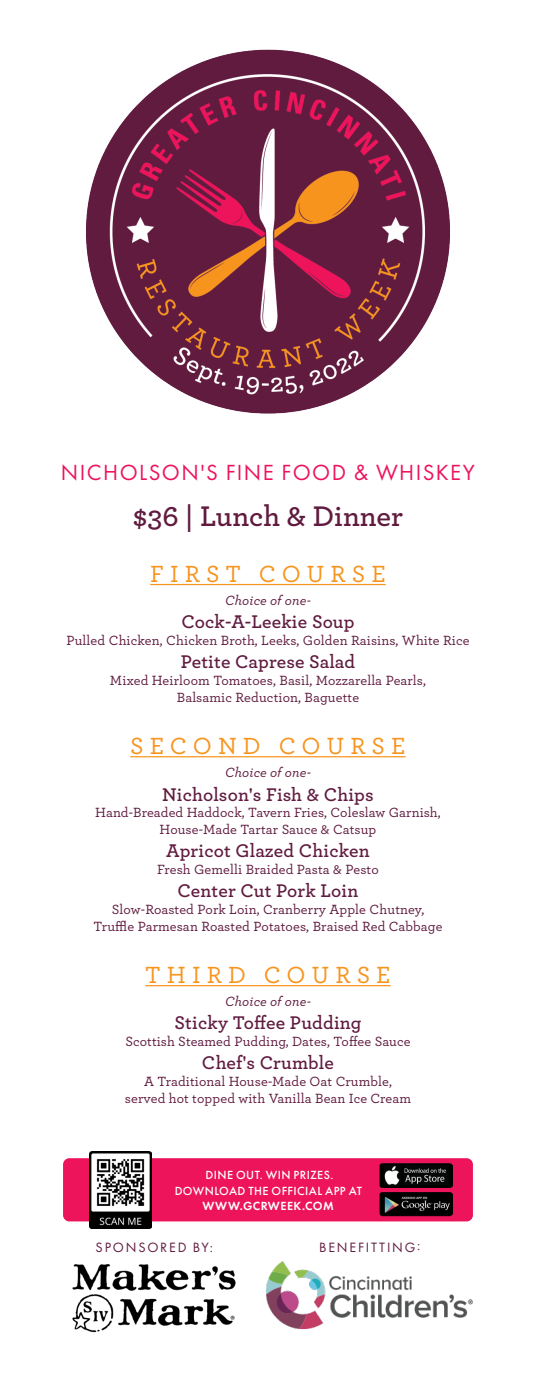
<style>
.page{position:relative;width:536px;height:1386px;background:#fff}
.page>*{position:absolute;margin:0;border:0;box-sizing:border-box;transform-origin:0 0}
.t1{font:600 29.75px "Archer";color:#601b3f}
.t2{font:500 24.5px "Archer";letter-spacing:.25em;color:#f7941d}
.Music_Listings_Body{font:22.75px "Futura PT";letter-spacing:.065em;color:#ed145b}
.t3{font:600 19.25px "Archer";letter-spacing:.01em;color:#601b3f}
.t4{font:500 14px/16.8px "Archer";letter-spacing:.01em;color:#601b3f;text-align:center}
.t5{font:italic 500 14px "Archer";letter-spacing:.01em;color:#601b3f}
.t6{font:14px "Futura PT";letter-spacing:.13em;color:#601b3f}
.Music_Listings_Body-2{font:500 12.25px/15.8px "Futura PT";letter-spacing:.035em;color:#fff;text-align:center}
.s1{font-weight:600}
</style>
<div class="page">
<hr style="left:150px;top:584px;width:235px;height:1px;background:#f7941d">
<hr style="left:130px;top:756px;width:275px;height:1px;background:#f7941d">
<hr style="left:145px;top:985px;width:245px;height:1px;background:#f7941d">
<img style="left:85px;top:49px;width:366px;height:365px">
<img style="left:266px;top:1261px;width:206px;height:69px">
<img style="left:72px;top:1264px;width:164px;height:69px">
<div style="left:63px;top:1158px;width:409px;height:63px;background:#ed145b;border-radius:6px"></div>
<img style="left:379px;top:1192px;width:73px;height:24px">
<img style="left:379px;top:1164px;width:73px;height:23px">
<img style="left:89px;top:1152px;width:62px;height:76px">
<p class="Music_Listings_Body" style="left:61px;top:459px;width:415px">NICHOLSON'S FINE FOOD &amp; WHISKEY</p>
<p class="t1" style="left:133px;top:493px;width:271px">$36 | Lunch &amp; Dinner</p>
<p class="t2" style="left:150px;top:556px;width:237px">FIRST COURSE</p>
<p class="t5" style="left:225px;top:590px;width:87px">Choice of one-</p>
<p class="t3" style="left:181px;top:607px;width:175px">Cock-A-Leekie Soup</p>
<p class="t4" style="left:66px;top:631px;width:404px">Pulled Chicken, Chicken Broth, Leeks, Golden Raisins, White Rice</p>
<p class="t3" style="left:181px;top:647px;width:176px">Petite Caprese Salad</p>
<p class="t4" style="left:110px;top:671px;width:317px">Mixed Heirloom Tomatoes, Basil, Mozzarella Pearls,<br>Balsamic Reduction, Baguette</p>
<p class="t2" style="left:130px;top:729px;width:277px">SECOND COURSE</p>
<p class="t5" style="left:225px;top:762px;width:87px">Choice of one-</p>
<p class="t3" style="left:162px;top:780px;width:213px">Nicholson's Fish &amp; Chips</p>
<p class="t4" style="left:95px;top:803px;width:347px">Hand-Breaded Haddock, Tavern Fries, Coleslaw Garnish,<br>House-Made Tartar Sauce &amp; Catsup</p>
<p class="t3" style="left:166px;top:836px;width:205px">Apricot Glazed Chicken</p>
<p class="t4" style="left:157px;top:860px;width:223px">Fresh Gemelli Braided Pasta &amp; Pesto</p>
<p class="t3" style="left:177px;top:876px;width:182px">Center Cut Pork Loin</p>
<p class="t4" style="left:93px;top:900px;width:350px">Slow-Roasted Pork Loin, Cranberry Apple Chutney,<br>Truffle Parmesan Roasted Potatoes, Braised Red Cabbage</p>
<p class="t2" style="left:145px;top:957px;width:247px">THIRD COURSE</p>
<p class="t5" style="left:225px;top:991px;width:87px">Choice of one-</p>
<p class="t3" style="left:174px;top:1009px;width:189px">Sticky Toffee Pudding</p>
<p class="t4" style="left:125px;top:1032px;width:286px">Scottish Steamed Pudding, Dates, Toffee Sauce</p>
<p class="t3" style="left:202px;top:1049px;width:133px">Chef's Crumble</p>
<p class="t4" style="left:125px;top:1072px;width:287px">A Traditional House-Made Oat Crumble, served hot topped with Vanilla Bean Ice Cream</p>
<p class="Music_Listings_Body-2" style="left:175px;top:1167px;width:189px">DINE OUT. WIN PRIZES.<br>DOWNLOAD THE OFFICIAL APP AT<br><span class="s1">WWW.GCRWEEK.COM</span></p>
<p class="t6" style="left:96px;top:1239px;width:119px">SPONSORED BY:</p>
<p class="t6" style="left:319px;top:1239px;width:103px">BENEFITTING:</p>
</div>
